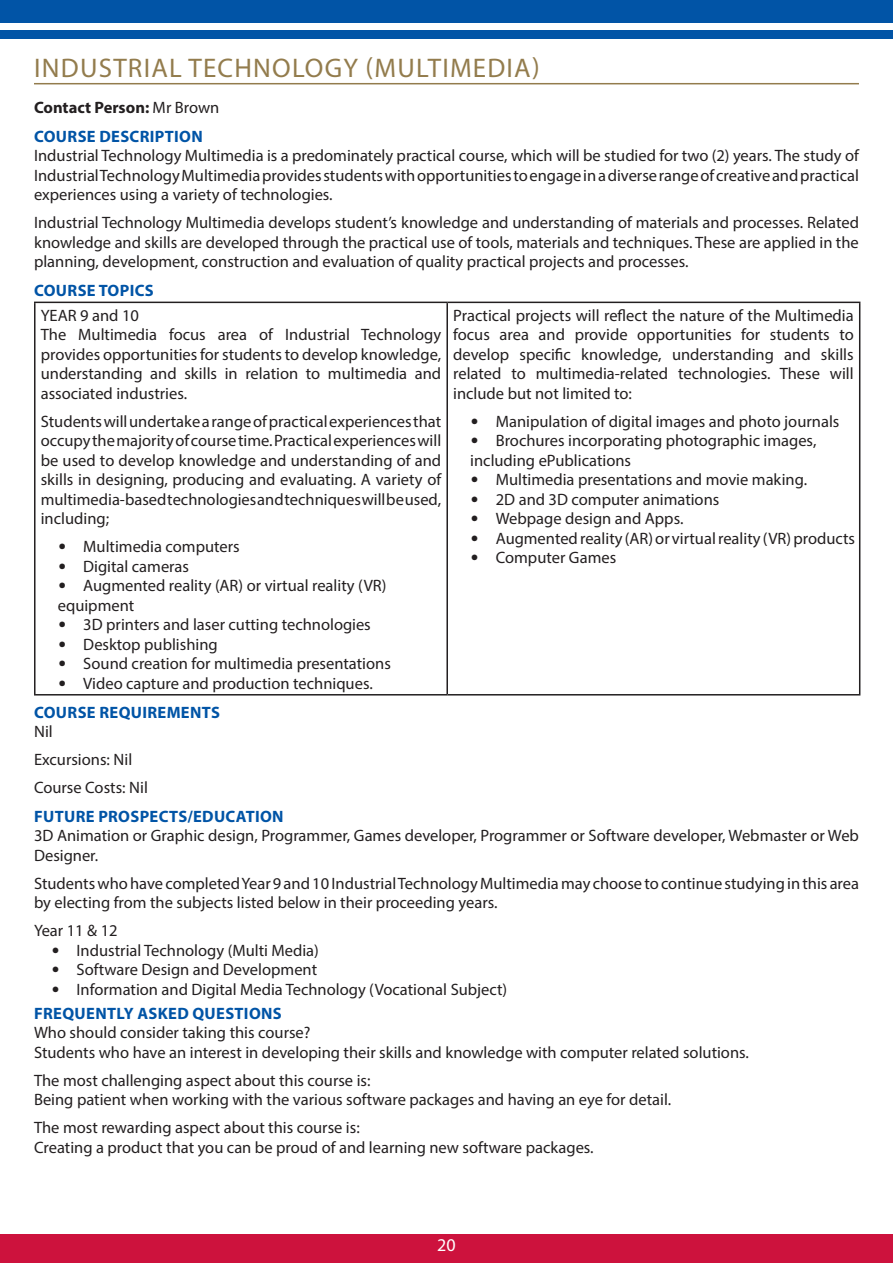
<style>
.page{position:relative;width:893px;height:1263px;background:#fff}
.page>*{position:absolute;margin:0;border:0;box-sizing:border-box;transform-origin:0 0}
.Heading_1{font:27px "Myriad Pro";letter-spacing:.045em;color:#937c4d}
.t1{font:18px "Myriad Pro";color:#fff}
.Paragraph_Body{font:16.5px/19.5px "Myriad Pro";color:#231f20;text-align:justify}
.Paragrapaph_Semi_bol{font:16.5px "Myriad Pro";color:#231f20}
.Sub_Head_10{font:700 16.5px "Myriad Pro";letter-spacing:.02em;color:#0154a6}
.Paragraph_Body-2{font:700 16.5px "Myriad Pro";color:#231f20}
.s1{font-weight:400}
.s2{font-family:"Calibri";font-size:18px}
</style>
<div class="page">
<div style="left:0;top:1234px;width:893px;height:29px;background:#cd123d"></div>
<div style="left:0;top:0;width:893px;height:22px;background:#0154a6"></div>
<div style="left:0;top:31px;width:893px;height:8px;background:#0154a6"></div>
<hr style="left:34px;top:83px;width:825px;height:1px;background:#937c4d">
<hr style="left:34px;top:302px;width:413px;height:1px;background:#231f20">
<hr style="left:34px;top:303px;width:2px;height:391px;background:#231f20">
<hr style="left:447px;top:302px;width:413px;height:1px;background:#231f20">
<hr style="left:446px;top:303px;width:2px;height:391px;background:#231f20">
<hr style="left:859px;top:303px;width:1px;height:391px;background:#231f20">
<hr style="left:34px;top:694px;width:413px;height:1px;background:#231f20">
<hr style="left:447px;top:694px;width:413px;height:1px;background:#231f20">
<p class="Heading_1" style="left:34px;top:51px;width:507px">INDUSTRIAL TECHNOLOGY (MULTIMEDIA)</p>
<p class="Paragraph_Body-2" style="left:34px;top:97px;width:187px">Contact Person: <span class="s1">Mr Brown</span></p>
<p class="Sub_Head_10" style="left:34px;top:125px;width:170px">COURSE DESCRIPTION</p>
<p class="Paragraph_Body" style="left:34px;top:146px;width:826px">Industrial Technology Multimedia is a predominately practical course, which will be studied for two (2) years. The study of Industrial Technology Multimedia provides students with opportunities to engage in a diverse range of creative and practical experiences using a variety of technologies.</p>
<p class="Paragraph_Body" style="left:34px;top:213px;width:826px">Industrial Technology Multimedia develops student’s knowledge and understanding of materials and processes. Related knowledge and skills are developed through the practical use of tools, materials and techniques. These are applied in the planning, development, construction and evaluation of quality practical projects and processes.</p>
<p class="Sub_Head_10" style="left:34px;top:279px;width:121px">COURSE TOPICS</p>
<p class="Paragrapaph_Semi_bol" style="left:41px;top:305px;width:100px">YEAR 9 and 10</p>
<p class="Paragraph_Body" style="left:41px;top:325px;width:402px">The Multimedia focus area of Industrial Technology provides opportunities for students to develop knowledge, understanding and skills in relation to multimedia and associated industries.</p>
<p class="Paragraph_Body" style="left:41px;top:411px;width:402px">Students will undertake a range of practical experiences that occupy the majority of course time. Practical experiences will be used to develop knowledge and understanding of and skills in designing, producing and evaluating. A variety of multimedia-based technologies and techniques will be used, including;</p>
<p class="Paragraph_Body" style="left:58px;top:537px;width:183px"><span class="s2">•</span> Multimedia computers</p>
<p class="Paragraph_Body" style="left:58px;top:556px;width:133px"><span class="s2">•</span> Digital cameras</p>
<p class="Paragraph_Body" style="left:58px;top:576px;width:330px"><span class="s2">•</span> Augmented reality (AR) or virtual reality (VR) equipment</p>
<p class="Paragraph_Body" style="left:58px;top:615px;width:315px"><span class="s2">•</span> 3D printers and laser cutting technologies</p>
<p class="Paragraph_Body" style="left:58px;top:634px;width:161px"><span class="s2">•</span> Desktop publishing</p>
<p class="Paragraph_Body" style="left:58px;top:654px;width:335px"><span class="s2">•</span> Sound creation for multimedia presentations</p>
<p class="Paragraph_Body" style="left:58px;top:673px;width:316px"><span class="s2">•</span> Video capture and production techniques.</p>
<p class="Paragraph_Body" style="left:453px;top:305px;width:402px">Practical projects will reflect the nature of the Multimedia focus area and provide opportunities for students to develop specific knowledge, understanding and skills related to multimedia-related technologies. These will include but not limited to:</p>
<p class="Paragraph_Body" style="left:470px;top:411px;width:371px"><span class="s2">•</span> Manipulation of digital images and photo journals</p>
<p class="Paragraph_Body" style="left:470px;top:431px;width:348px"><span class="s2">•</span> Brochures incorporating photographic images, including ePublications</p>
<p class="Paragraph_Body" style="left:470px;top:470px;width:338px"><span class="s2">•</span> Multimedia presentations and movie making.</p>
<p class="Paragraph_Body" style="left:470px;top:489px;width:251px"><span class="s2">•</span> 2D and 3D computer animations</p>
<p class="Paragraph_Body" style="left:470px;top:509px;width:215px"><span class="s2">•</span> Webpage design and Apps.</p>
<p class="Paragraph_Body" style="left:470px;top:528px;width:386px"><span class="s2">•</span> Augmented reality (AR) or virtual reality (VR) products</p>
<p class="Paragraph_Body" style="left:470px;top:548px;width:148px"><span class="s2">•</span> Computer Games</p>
<p class="Sub_Head_10" style="left:34px;top:701px;width:187px">COURSE REQUIREMENTS</p>
<p class="Paragraph_Body" style="left:34px;top:722px;width:20px">Nil</p>
<p class="Paragraph_Body" style="left:34px;top:750px;width:100px">Excursions: Nil</p>
<p class="Paragraph_Body" style="left:34px;top:778px;width:115px">Course Costs: Nil</p>
<p class="Sub_Head_10" style="left:34px;top:805px;width:251px">FUTURE PROSPECTS/EDUCATION</p>
<p class="Paragraph_Body" style="left:34px;top:826px;width:826px">3D Animation or Graphic design, Programmer, Games developer, Programmer or Software developer, Webmaster or Web<br>Designer.</p>
<p class="Paragraph_Body" style="left:34px;top:873px;width:826px">Students who have completed Year 9 and 10 Industrial Technology Multimedia may choose to continue studying in this area by electing from the subjects listed below in their proceeding years.</p>
<p class="Paragrapaph_Semi_bol" style="left:34px;top:920px;width:85px">Year 11 &amp; 12</p>
<p class="Paragraph_Body" style="left:51px;top:940px;width:269px"><span class="s2">•</span> Industrial Technology (Multi Media)</p>
<p class="Paragraph_Body" style="left:51px;top:960px;width:268px"><span class="s2">•</span> Software Design and Development</p>
<p class="Paragraph_Body" style="left:51px;top:979px;width:458px"><span class="s2">•</span> Information and Digital Media Technology (Vocational Subject)</p>
<p class="Sub_Head_10" style="left:34px;top:1002px;width:249px">FREQUENTLY ASKED QUESTIONS</p>
<p class="Paragrapaph_Semi_bol" style="left:34px;top:1022px;width:278px">Who should consider taking this course?</p>
<p class="Paragraph_Body" style="left:34px;top:1042px;width:716px">Students who have an interest in developing their skills and knowledge with computer related solutions.</p>
<p class="Paragrapaph_Semi_bol" style="left:34px;top:1070px;width:338px">The most challenging aspect about this course is:</p>
<p class="Paragraph_Body" style="left:34px;top:1090px;width:639px">Being patient when working with the various software packages and having an eye for detail.</p>
<p class="Paragrapaph_Semi_bol" style="left:34px;top:1117px;width:327px">The most rewarding aspect about this course is:</p>
<p class="Paragraph_Body" style="left:34px;top:1137px;width:561px">Creating a product that you can be proud of and learning new software packages.</p>
<p class="t1" style="left:437px;top:1233px;width:20px">20</p>
</div>
